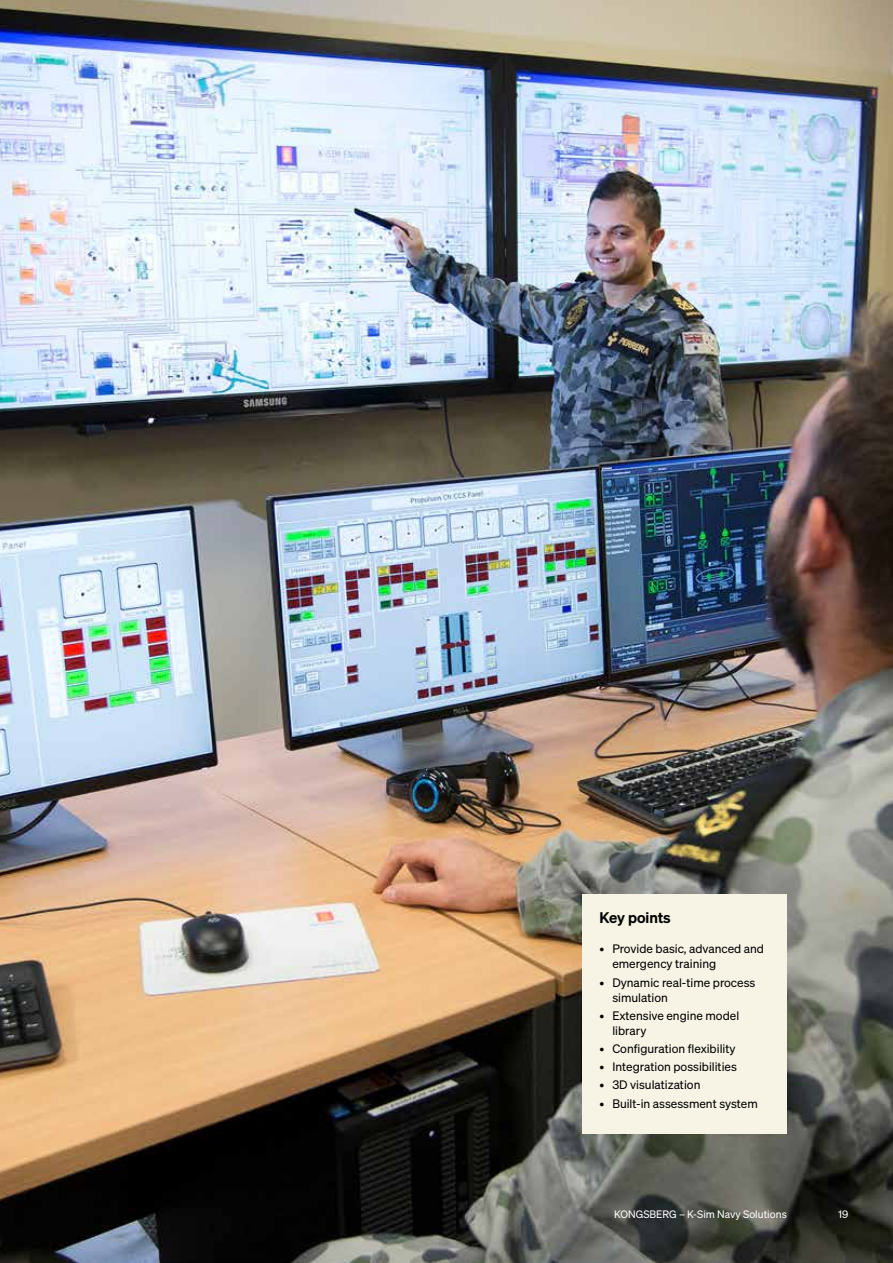
<style>
.page{position:relative;width:893px;height:1263px;background:#fff}
.page>*{position:absolute;margin:0;border:0;box-sizing:border-box;transform-origin:0 0}
.t1{font:600 15px "Sohne";color:#000}
.t2{font:12px/15px "Sohne Buch";color:#000}
.t3{font:10.5px "Sohne Buch";color:#fff}
</style>
<div class="page">
<img style="left:0;top:0;width:893px;height:1263px">
<div style="left:583px;top:894px;width:204px;height:240px;background:#f7f4e6"></div>
<p class="t1" style="left:600px;top:908px;width:73px">Key points</p>
<p class="t2" style="left:612px;top:941px;width:153px;text-indent:-13px">• Provide basic, advanced and emergency training</p>
<p class="t2" style="left:612px;top:974px;width:145px;text-indent:-13px">• Dynamic real-time process simulation</p>
<p class="t2" style="left:612px;top:1008px;width:128px;text-indent:-13px">• Extensive engine model library</p>
<p class="t2" style="left:600px;top:1041px;width:137px">• Configuration flexibility</p>
<p class="t2" style="left:600px;top:1059px;width:139px">• Integration possibilities</p>
<p class="t2" style="left:600px;top:1077px;width:102px">• 3D visulatization</p>
<p class="t2" style="left:600px;top:1095px;width:160px">• Built-in assessment system</p>
<p class="t3" style="left:614px;top:1208px;width:174px">KONGSBERG – K-Sim Navy Solutions</p>
<p class="t3" style="left:838px;top:1208px;width:12px">19</p>
</div>
